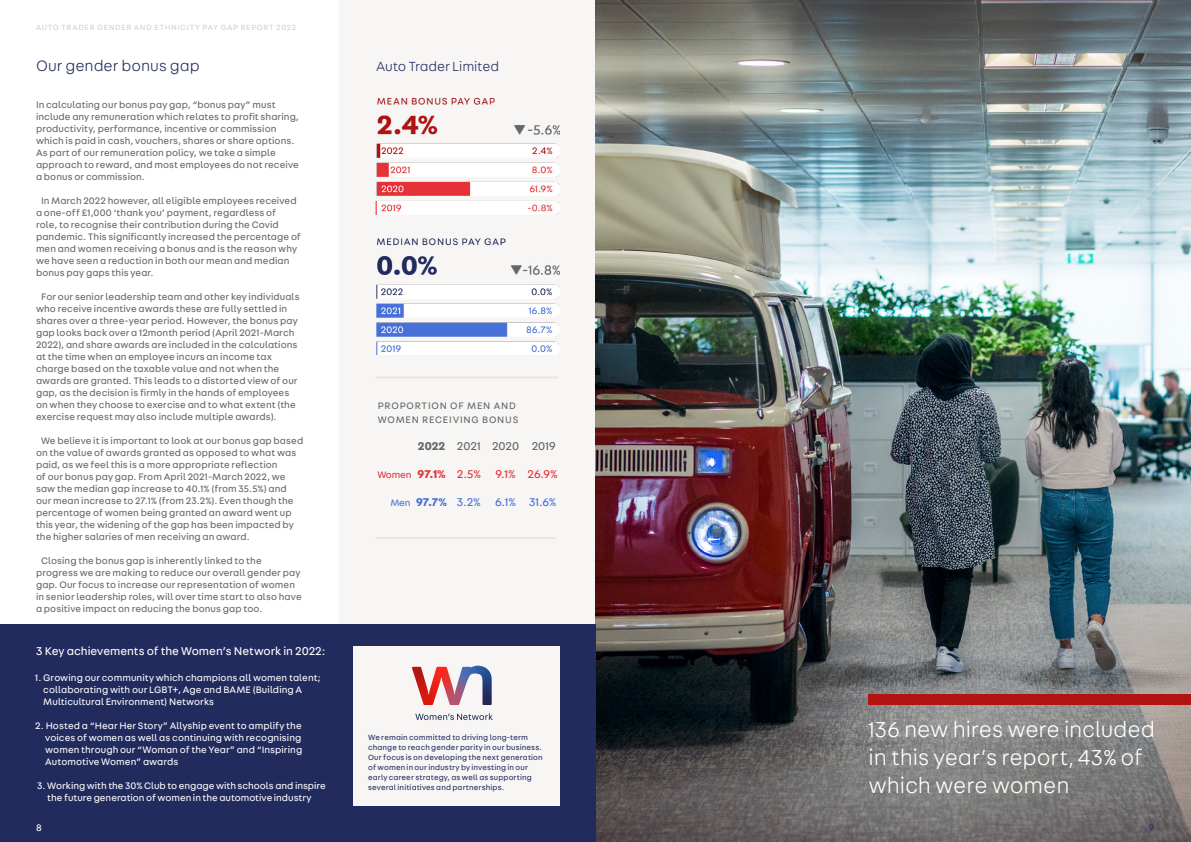
<style>
.page{position:relative;width:1191px;height:842px;background:#fff}
.page>*{position:absolute;margin:0;border:0;box-sizing:border-box;transform-origin:0 0}
.AT_Basic{font:300 23px/28px "AT Fabriga";letter-spacing:-.005em;color:#fff}
.AT_Basic-2{font:300 16px "AT Fabriga";color:#222b5e}
.AT_Basic-3{font:300 14px "AT Fabriga";letter-spacing:-.01em;color:#222b5e}
.AT_Basic-4{font:12px "AT Fabriga";color:#fff}
.AT_Basic-5{font:12px "AT Fabriga";color:#e53238}
.AT_Basic-6{font:12px "AT Fabriga";color:#4871d9}
.AT_Basic-7{font:12px "AT Fabriga";letter-spacing:-.01em;color:#666}
.AT_Basic-8{font:700 12px "AT Fabriga";color:#e53238}
.AT_Basic-9{font:700 12px "AT Fabriga";color:#4871d9}
.AT_Basic-10{font:700 12px "AT Fabriga";color:#666}
.AT_Basic-11{font:10px/12px "AT Fabriga";letter-spacing:.005em;color:#666}
.AT_Basic-12{font:10px/12px "AT Fabriga";letter-spacing:.005em;color:#fff}
.AT_Basic-13{font:10px/14px "AT Fabriga";letter-spacing:.08em;color:#666}
.AT_Basic-14{font:10px "AT Fabriga";letter-spacing:-.01em;color:#e53238}
.AT_Basic-15{font:10px "AT Fabriga";color:#4871d9}
.t1{font:10px "AT Fabriga";color:#222b5e}
.AT_Basic-16{font:8px/10px "AT Fabriga";letter-spacing:.015em;color:#222b5e}
.AT_Basic-17{font:8px "AT Fabriga";letter-spacing:.085em;color:#d1d0cf}
</style>
<div class="page">
<div style="left:339px;top:0;width:256px;height:636px;background:#f7f6f5"></div>
<hr style="left:375px;top:376px;width:183px;height:2px;background:#e8e7e6">
<hr style="left:375px;top:537px;width:181px;height:2px;background:#e8e7e6">
<img style="left:595px;top:0;width:596px;height:842px">
<div style="left:0;top:624px;width:595px;height:218px;background:#222b5e"></div>
<div style="left:353px;top:646px;width:206px;height:160px;background:#f7f6f5"></div>
<img style="left:412px;top:666px;width:80px;height:39px">
<svg style="left:415px;top:713px;width:78px;height:7px"></svg>
<div style="left:868px;top:694px;width:323px;height:10px;background:#b11212"></div>
<img style="left:376px;top:97px;width:183px;height:258px">
<p class="AT_Basic-17" style="left:36px;top:22px;width:262px">AUTO TRADER GENDER AND ETHNICITY PAY GAP REPORT 2022</p>
<p class="AT_Basic-2" style="left:36px;top:56px;width:165px">Our gender bonus gap</p>
<p class="AT_Basic-3" style="left:376px;top:57px;width:124px">Auto Trader Limited</p>
<p class="AT_Basic-11" style="left:36px;top:98px;width:264px">In calculating our bonus pay gap, “bonus pay” must include any remuneration which relates to profit sharing, productivity, performance, incentive or commission which is paid in cash, vouchers, shares or share options.<br>As part of our remuneration policy, we take a simple approach to reward, and most employees do not receive a bonus or commission.</p>
<p class="AT_Basic-11" style="left:36px;top:194px;width:266px;text-indent:5px">In March 2022 however, all eligible employees received a one-off £1,000 ‘thank you’ payment, regardless of<br>role, to recognise their contribution during the Covid pandemic. This significantly increased the percentage of men and women receiving a bonus and is the reason why we have seen a reduction in both our mean and median bonus pay gaps this year.</p>
<p class="AT_Basic-11" style="left:36px;top:290px;width:265px;text-indent:5px">For our senior leadership team and other key individuals who receive incentive awards these are fully settled in shares over a three-year period. However, the bonus pay gap looks back over a 12month period (April 2021-March 2022), and share awards are included in the calculations at the time when an employee incurs an income tax charge based on the taxable value and not when the awards are granted. This leads to a distorted view of our gap, as the decision is firmly in the hands of employees on when they choose to exercise and to what extent (the exercise request may also include multiple awards).</p>
<p class="AT_Basic-11" style="left:36px;top:434px;width:269px;text-indent:5px">We believe it is important to look at our bonus gap based on the value of awards granted as opposed to what was paid, as we feel this is a more appropriate reflection<br>of our bonus pay gap. From April 2021-March 2022, we saw the median gap increase to 40.1% (from 35.5%) and our mean increase to 27.1% (from 23.2%). Even though the percentage of women being granted an award went up this year, the widening of the gap has been impacted by the higher salaries of men receiving an award.</p>
<p class="AT_Basic-11" style="left:36px;top:554px;width:267px;text-indent:5px">Closing the bonus gap is inherently linked to the progress we are making to reduce our overall gender pay gap. Our focus to increase our representation of women in senior leadership roles, will over time start to also have a positive impact on reducing the bonus gap too.</p>
<p class="AT_Basic-13" style="left:378px;top:398px;width:142px">PROPORTION OF MEN AND<br>WOMEN RECEIVING BONUS</p>
<p class="AT_Basic-10" style="left:418px;top:438px;width:29px">2022</p>
<p class="AT_Basic-8" style="left:417px;top:466px;width:30px">97.1%</p>
<p class="AT_Basic-9" style="left:416px;top:494px;width:32px">97.7%</p>
<p class="AT_Basic-14" style="left:377px;top:468px;width:36px">Women</p>
<p class="AT_Basic-15" style="left:390px;top:496px;width:22px">Men</p>
<p class="AT_Basic-7" style="left:457px;top:438px;width:26px">2021</p>
<p class="AT_Basic-5" style="left:457px;top:466px;width:26px">2.5%</p>
<p class="AT_Basic-6" style="left:457px;top:494px;width:26px">3.2%</p>
<p class="AT_Basic-7" style="left:492px;top:438px;width:29px">2020</p>
<p class="AT_Basic-5" style="left:495px;top:466px;width:22px">9.1%</p>
<p class="AT_Basic-6" style="left:495px;top:494px;width:23px">6.1%</p>
<p class="AT_Basic-7" style="left:532px;top:438px;width:25px">2019</p>
<p class="AT_Basic-5" style="left:527px;top:466px;width:32px">26.9%</p>
<p class="AT_Basic-6" style="left:529px;top:494px;width:29px">31.6%</p>
<p class="AT_Basic-4" style="left:36px;top:644px;width:290px">3 Key achievements of the Women’s Network in 2022:</p>
<p class="AT_Basic-12" style="left:43px;top:671px;width:279px;text-indent:-8px">1. Growing our community which champions all women talent; collaborating with our LGBT+, Age and BAME (Building A<br>Multicultural Environment) Networks</p>
<p class="AT_Basic-12" style="left:45px;top:719px;width:258px;text-align:justify;text-indent:-10px">2. Hosted a “Hear Her Story” Allyship event to amplify the voices of women as well as continuing with recognising women through our “Woman of the Year” and “Inspiring Automotive Women” awards</p>
<p class="AT_Basic-12" style="left:37px;top:779px;width:290px;text-align:center">3. Working with the 30% Club to engage with schools and inspire the future generation of women in the automotive industry</p>
<p class="AT_Basic-12" style="left:36px;top:821px;width:7px">8</p>
<p class="AT_Basic-16" style="left:368px;top:732px;width:176px">We remain committed to driving long-term change to reach gender parity in our business.<br>Our focus is on developing the next generation of women in our industry by investing in our early career strategy, as well as supporting several initiatives and partnerships.</p>
<p class="AT_Basic" style="left:868px;top:715px;width:288px">136 new hires were included in this year’s report, 43% of which were women</p>
<p class="t1" style="left:1148px;top:821px;width:7px">9</p>
</div>
